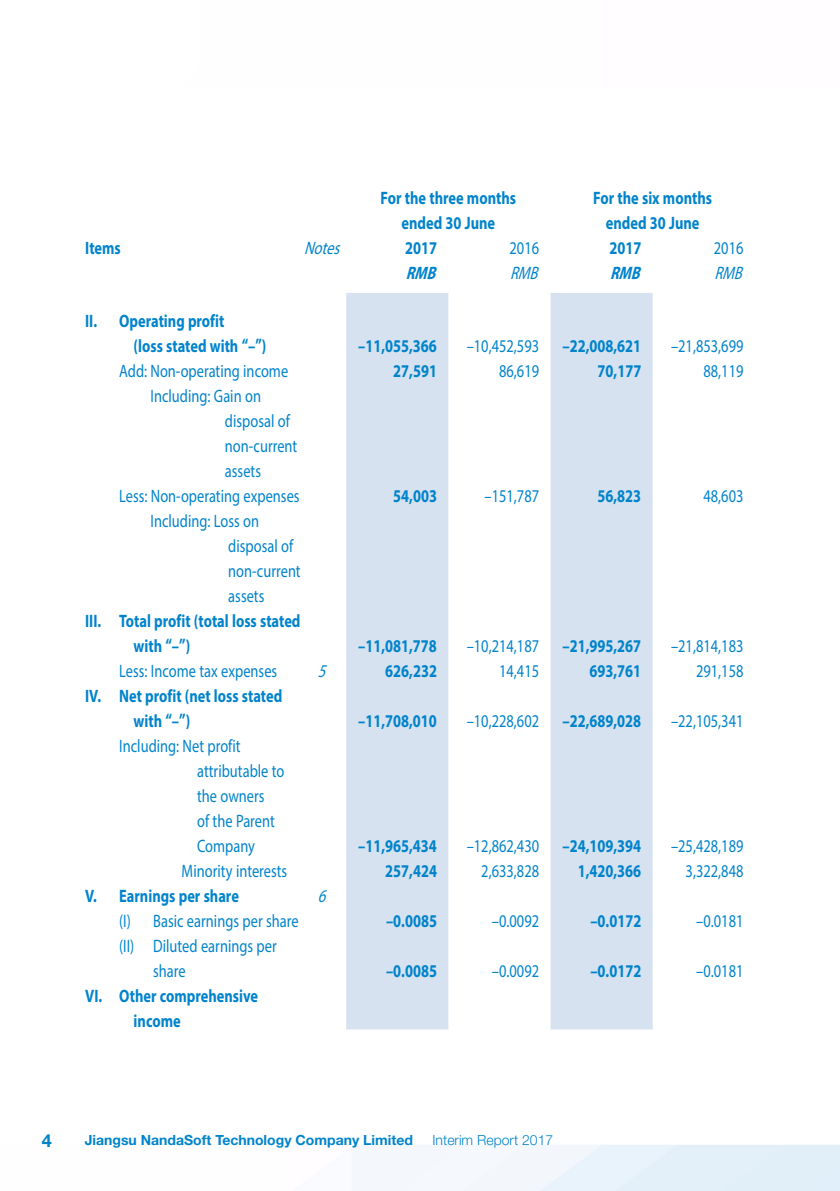
<style>
.page{position:relative;width:840px;height:1191px;background:#fff}
.page>*{position:absolute;margin:0;border:0;box-sizing:border-box;transform-origin:0 0}
.t1{font:18px/25px "Myriad Pro";color:#0083cb;scale:.8 1}
.t2{font:700 18px/25px "Myriad Pro";color:#0083cb;scale:.8 1}
.t3{font:italic 18px "Myriad Pro";color:#0083cb;scale:.8 1}
.t4{font:italic 700 18px "Myriad Pro";color:#0083cb;scale:.8 1}
.t5{font:700 18px "Helvetica Neue LT Std";color:#0083cb}
.t6{font:700 14px "Helvetica Neue LT Std";color:#0083cb}
.t7{font:300 14px "Helvetica Neue LT Std";color:#0083cb}
</style>
<div class="page">
<svg style="left:346px;top:293px;width:306px;height:736px;fill:#d6e2ef"></svg>
<p class="t2" style="left:380px;top:185px;width:171px;text-align:center">For the three months ended 30 June</p>
<p class="t2" style="left:593px;top:185px;width:150px;text-align:center">For the six months ended 30 June</p>
<p class="t2" style="left:85px;top:235px;width:46px">Items</p>
<p class="t3" style="left:304px;top:237px;width:53px">Notes</p>
<p class="t2" style="left:405px;top:235px;width:41px">2017</p>
<p class="t1" style="left:509px;top:235px;width:38px">2016</p>
<p class="t2" style="left:609px;top:235px;width:41px">2017</p>
<p class="t1" style="left:713px;top:235px;width:38px">2016</p>
<p class="t4" style="left:405px;top:261px;width:46px">RMB</p>
<p class="t3" style="left:510px;top:262px;width:43px">RMB</p>
<p class="t4" style="left:609px;top:261px;width:46px">RMB</p>
<p class="t3" style="left:714px;top:262px;width:43px">RMB</p>
<p class="t2" style="left:133px;top:308px;width:167px;text-indent:-48px">II. Operating profit<br>(loss stated with “–”)</p>
<p class="t2" style="left:358px;top:333px;width:100px">–11,055,366</p>
<p class="t1" style="left:466px;top:333px;width:92px">–10,452,593</p>
<p class="t2" style="left:562px;top:333px;width:100px">–22,008,621</p>
<p class="t1" style="left:670px;top:333px;width:92px">–21,853,699</p>
<p class="t1" style="left:119px;top:358px;width:213px">Add: Non-operating income</p>
<p class="t2" style="left:393px;top:358px;width:56px">27,591</p>
<p class="t1" style="left:499px;top:358px;width:51px">86,619</p>
<p class="t2" style="left:597px;top:358px;width:56px">70,177</p>
<p class="t1" style="left:703px;top:358px;width:51px">88,119</p>
<p class="t1" style="left:150px;top:383px;width:140px">Including: Gain on</p>
<p class="t1" style="left:225px;top:408px;width:83px">disposal of</p>
<p class="t1" style="left:225px;top:433px;width:92px">non-current</p>
<p class="t1" style="left:225px;top:458px;width:47px">assets</p>
<p class="t1" style="left:119px;top:483px;width:227px">Less: Non-operating expenses</p>
<p class="t2" style="left:393px;top:483px;width:56px">54,003</p>
<p class="t1" style="left:484px;top:483px;width:70px">–151,787</p>
<p class="t2" style="left:597px;top:483px;width:56px">56,823</p>
<p class="t1" style="left:703px;top:483px;width:51px">48,603</p>
<p class="t1" style="left:228px;top:508px;width:92px;text-indent:-78px">Including: Loss on disposal of non-current assets</p>
<p class="t2" style="left:133px;top:608px;width:210px;text-indent:-48px">III. Total profit (total loss stated with “–”)</p>
<p class="t2" style="left:358px;top:633px;width:100px">–11,081,778</p>
<p class="t1" style="left:466px;top:633px;width:92px">–10,214,187</p>
<p class="t2" style="left:562px;top:633px;width:100px">–21,995,267</p>
<p class="t1" style="left:670px;top:633px;width:92px">–21,814,183</p>
<p class="t1" style="left:119px;top:658px;width:199px">Less: Income tax expenses</p>
<p class="t3" style="left:318px;top:660px;width:18px">5</p>
<p class="t2" style="left:385px;top:658px;width:66px">626,232</p>
<p class="t1" style="left:499px;top:658px;width:51px">14,415</p>
<p class="t2" style="left:589px;top:658px;width:66px">693,761</p>
<p class="t1" style="left:695px;top:658px;width:61px">291,158</p>
<p class="t2" style="left:133px;top:683px;width:187px;text-indent:-48px">IV. Net profit (net loss stated with “–”)</p>
<p class="t2" style="left:358px;top:708px;width:100px">–11,708,010</p>
<p class="t1" style="left:466px;top:708px;width:92px">–10,228,602</p>
<p class="t2" style="left:562px;top:708px;width:100px">–22,689,028</p>
<p class="t1" style="left:670px;top:708px;width:92px">–22,105,341</p>
<p class="t1" style="left:197px;top:733px;width:111px;text-indent:-78px">Including: Net profit attributable to the owners<br>of the Parent<br>Company</p>
<p class="t2" style="left:358px;top:833px;width:100px">–11,965,434</p>
<p class="t1" style="left:466px;top:833px;width:92px">–12,862,430</p>
<p class="t2" style="left:562px;top:833px;width:100px">–24,109,394</p>
<p class="t1" style="left:670px;top:833px;width:92px">–25,428,189</p>
<p class="t1" style="left:181px;top:858px;width:133px">Minority interests</p>
<p class="t2" style="left:385px;top:858px;width:66px">257,424</p>
<p class="t1" style="left:481px;top:858px;width:74px">2,633,828</p>
<p class="t2" style="left:577px;top:858px;width:81px">1,420,366</p>
<p class="t1" style="left:685px;top:858px;width:74px">3,322,848</p>
<p class="t2" style="left:85px;top:883px;width:194px">V. Earnings per share</p>
<p class="t3" style="left:318px;top:885px;width:18px">6</p>
<p class="t1" style="left:119px;top:908px;width:226px">(I) Basic earnings per share</p>
<p class="t2" style="left:386px;top:908px;width:65px">–0.0085</p>
<p class="t1" style="left:491px;top:908px;width:61px">–0.0092</p>
<p class="t2" style="left:590px;top:908px;width:65px">–0.0172</p>
<p class="t1" style="left:695px;top:908px;width:61px">–0.0181</p>
<p class="t1" style="left:153px;top:933px;width:156px;text-indent:-34px">(II) Diluted earnings per share</p>
<p class="t2" style="left:386px;top:958px;width:65px">–0.0085</p>
<p class="t1" style="left:491px;top:958px;width:61px">–0.0092</p>
<p class="t2" style="left:590px;top:958px;width:65px">–0.0172</p>
<p class="t1" style="left:695px;top:958px;width:61px">–0.0181</p>
<p class="t2" style="left:133px;top:983px;width:157px;text-indent:-48px">VI. Other comprehensive income</p>
<p class="t5" style="left:42px;top:1129px;width:12px">4</p>
<p class="t6" style="left:85px;top:1130px;width:330px">Jiangsu NandaSoft Technology Company Limited</p>
<p class="t7" style="left:432px;top:1131px;width:122px">Interim Report 2017</p>
</div>
